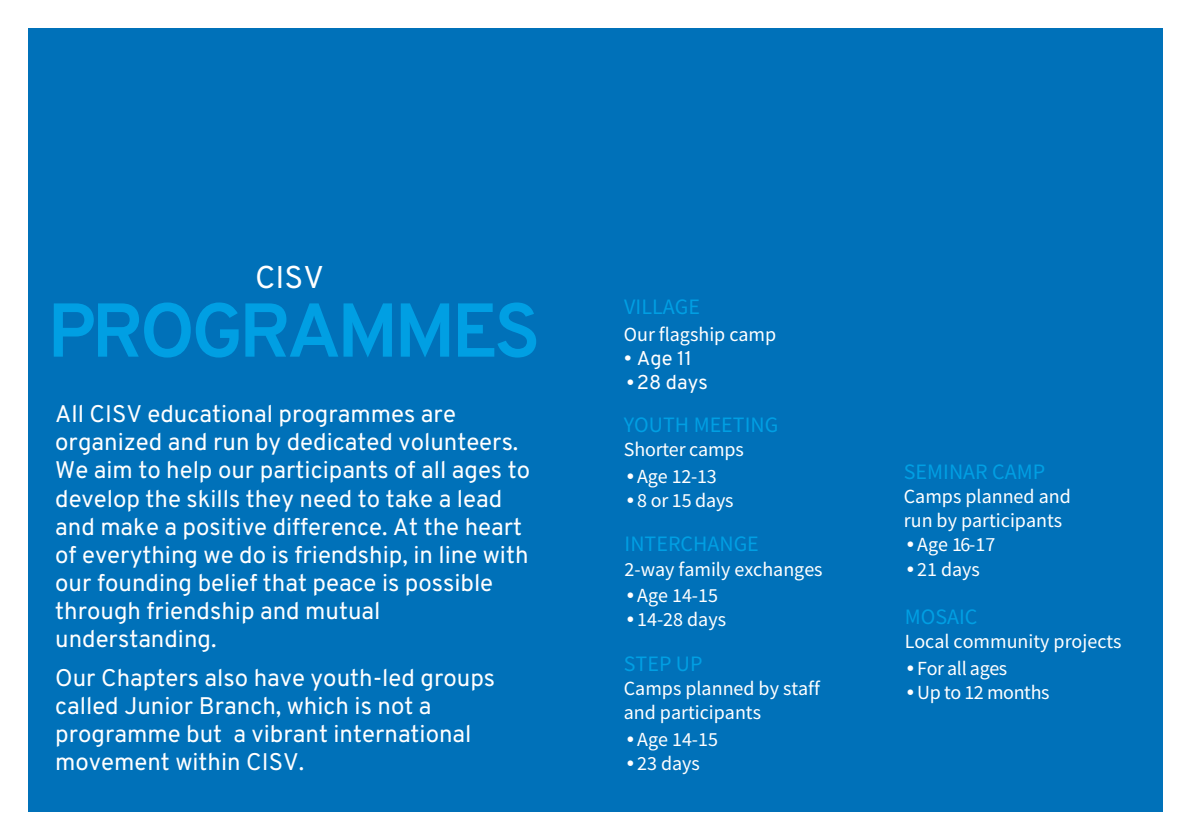
<style>
.page{position:relative;width:1191px;height:840px;background:#fff}
.page>*{position:absolute;margin:0;border:0;box-sizing:border-box;transform-origin:0 0}
.t1{font:700 76px "Overpass";letter-spacing:-.055em;color:#009fe3}
.t2{font:31.4px "Overpass";color:#fff}
.t3{font:24px/28px "Overpass";color:#fff}
.t4{font:22px "Source Sans Pro";color:#009fe3}
.t5{font:20px/23.8px "Source Sans Pro";color:#fff}
.t6{font:20px "Source Sans Pro";letter-spacing:-.02em;color:#fff}
.t7{font:20px "Overpass";color:#fff}
.s1{font-family:"Franklin Gothic Itc T"}
</style>
<div class="page">
<div style="left:28px;top:28px;width:1134px;height:783px;background:#0071b9"></div>
<p class="t2" style="left:255px;top:258px;width:70px">CISV</p>
<p class="t1" style="left:47px;top:283px;width:494px">PROGRAMMES</p>
<p class="t3" style="left:55px;top:400px;width:476px">All CISV educational programmes are organized and run by dedicated volunteers.<br>We aim to help our participants of all ages to develop the skills they need to take a lead and make a positive difference. At the heart of everything we do is friendship, in line with our founding belief that peace is possible through friendship and mutual understanding.</p>
<p class="t3" style="left:55px;top:663px;width:441px">Our Chapters also have youth-led groups called Junior Branch, which is not a programme but a vibrant international movement within CISV.</p>
<p class="t4" style="left:624px;top:292px;width:77px">VILLAGE</p>
<p class="t5" style="left:624px;top:322px;width:154px">Our flagship camp</p>
<p class="t7" style="left:624px;top:345px;width:70px">• Age 11</p>
<p class="t7" style="left:624px;top:369px;width:85px"><span class="s1">•</span>28 days</p>
<p class="t4" style="left:624px;top:410px;width:156px">YOUTH MEETING</p>
<p class="t5" style="left:624px;top:437px;width:121px">Shorter camps</p>
<p class="t5" style="left:624px;top:464px;width:94px"><span class="s1">•</span>Age 12-13</p>
<p class="t5" style="left:624px;top:488px;width:111px"><span class="s1">•</span>8 or 15 days</p>
<p class="t4" style="left:624px;top:529px;width:136px">INTERCHANGE</p>
<p class="t5" style="left:624px;top:557px;width:200px">2-way family exchanges</p>
<p class="t5" style="left:624px;top:583px;width:96px"><span class="s1">•</span>Age 14-15</p>
<p class="t5" style="left:624px;top:607px;width:104px"><span class="s1">•</span>14-28 days</p>
<p class="t4" style="left:624px;top:649px;width:80px">STEP UP</p>
<p class="t5" style="left:624px;top:676px;width:198px">Camps planned by staff and participants</p>
<p class="t5" style="left:624px;top:726px;width:96px"><span class="s1">•</span>Age 14-15</p>
<p class="t5" style="left:624px;top:750px;width:78px"><span class="s1">•</span>23 days</p>
<p class="t4" style="left:904px;top:457px;width:143px">SEMINAR CAMP</p>
<p class="t5" style="left:904px;top:484px;width:168px">Camps planned and run by participants</p>
<p class="t5" style="left:904px;top:532px;width:93px"><span class="s1">•</span>Age 16-17</p>
<p class="t5" style="left:904px;top:556px;width:78px"><span class="s1">•</span>21 days</p>
<p class="t4" style="left:904px;top:602px;width:74px">MOSAIC</p>
<p class="t5" style="left:904px;top:629px;width:218px">Local community projects</p>
<p class="t6" style="left:904px;top:655px;width:105px"><span class="s1">•</span>For all ages</p>
<p class="t6" style="left:904px;top:679px;width:147px"><span class="s1">•</span>Up to 12 months</p>
</div>
